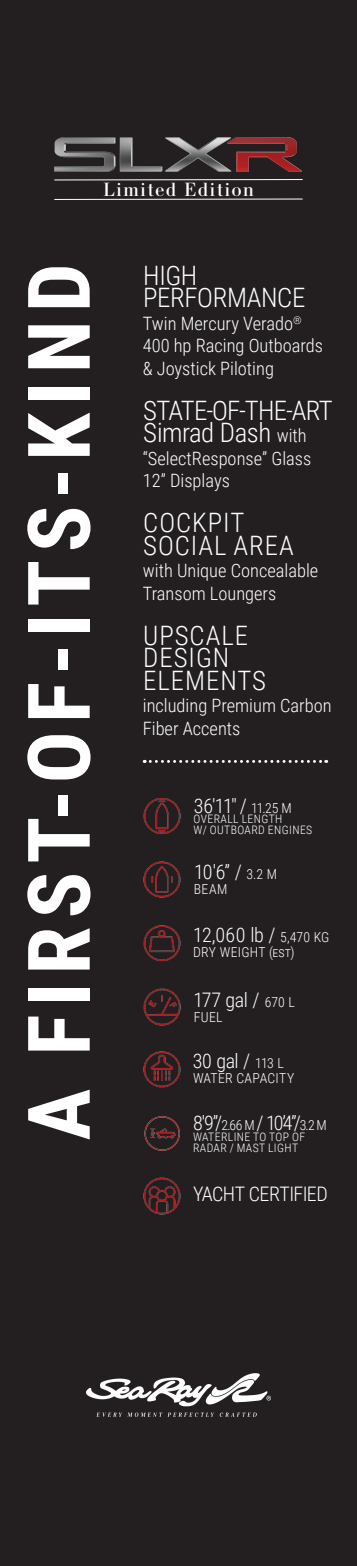
<style>
.page{position:relative;width:357px;height:1566px;background:#fff}
.page>*{position:absolute;margin:0;border:0;box-sizing:border-box;transform-origin:0 0}
.t1{font:700 86.4px "Roboto Condensed";letter-spacing:.095em;color:#fff}
.t2{font:300 26.76px/22.5px "Roboto Condensed";letter-spacing:.02em;color:#fff}
.t3{font:300 26.76px/22.5px "Roboto Condensed";letter-spacing:-.025em;color:#fff}
.t4{font:300 26.76px/22.5px "Roboto Condensed";letter-spacing:-.015em;color:#fff}
.t5{font:20.25px "Bodoni";letter-spacing:.08em;color:#fff}
.t6{font:300 20.01px "Roboto Condensed";letter-spacing:-.03em;color:#fff}
.t7{font:300 18.39px/22.5px "Roboto Condensed";color:#fff}
.t8{font:300 13.77px "Roboto Condensed";letter-spacing:.02em;color:#fff}
.t9{font:300 11.67px/10.8px "Roboto Condensed";letter-spacing:.035em;color:#fff}
.s1{font-size:18.39px}
.s2{font-size:13.77px}
</style>
<div class="page">
<div style="left:0;top:0;width:356px;height:1566px;background:#231f20"></div>
<svg style="left:144px;top:760px;width:182px;height:3px"></svg>
<img style="left:86px;top:1374px;width:184px;height:43px">
<img style="left:143px;top:799px;width:38px;height:35px">
<img style="left:54px;top:138px;width:247px;height:33px">
<svg style="left:54px;top:179px;width:249px;height:2px"></svg>
<img style="left:143px;top:861px;width:38px;height:37px">
<img style="left:143px;top:925px;width:38px;height:36px">
<img style="left:143px;top:988px;width:38px;height:38px">
<img style="left:143px;top:1051px;width:38px;height:37px">
<img style="left:144px;top:1116px;width:36px;height:35px">
<img style="left:143px;top:1177px;width:38px;height:38px">
<svg style="left:54px;top:198px;width:249px;height:2px"></svg>
<p class="t5" style="left:103px;top:177px;width:152px">Limited Edition</p>
<h1 class="t1" style="left:-2px;top:1140px;width:879px;rotate:-90deg">A FIRST-OF-ITS-KIND</h1>
<h2 class="t4" style="left:143px;top:263px;width:163px">HIGH<br>PERFORMANCE</h2>
<p class="t7" style="left:143px;top:311px;width:182px">Twin Mercury Verado<sup>®<br></sup>400 hp Racing Outboards &amp; Joystick Piloting</p>
<h2 class="t3" style="left:143px;top:398px;width:191px">STATE-OF-THE-ART<br>Simrad Dash <span class="s1">with</span></h2>
<p class="t7" style="left:143px;top:446px;width:170px">“SelectResponse” Glass<br>12” Displays</p>
<h2 class="t2" style="left:143px;top:511px;width:152px">COCKPIT<br>SOCIAL AREA</h2>
<p class="t7" style="left:143px;top:559px;width:177px">with Unique Concealable<br>Transom Loungers</p>
<h2 class="t2" style="left:143px;top:623px;width:124px">UPSCALE<br>DESIGN<br>ELEMENTS</h2>
<p class="t7" style="left:143px;top:694px;width:190px">including Premium Carbon<br>Fiber Accents</p>
<p class="t6" style="left:193px;top:792px;width:99px">36'11" / <span class="s2">11.25 M</span></p>
<p class="t9" style="left:193px;top:813px;width:120px">OVERALL LENGTH<br>W/ OUTBOARD ENGINES</p>
<p class="t6" style="left:194px;top:858px;width:84px">10'6” / <span class="s2">3.2 M</span></p>
<p class="t8" style="left:194px;top:879px;width:35px">BEAM</p>
<p class="t6" style="left:193px;top:921px;width:137px">12,060 lb / <span class="s2">5,470 KG</span></p>
<p class="t8" style="left:193px;top:942px;width:103px">DRY WEIGHT (est)</p>
<p class="t6" style="left:193px;top:986px;width:103px">177 gal / <span class="s2">670 L</span></p>
<p class="t8" style="left:193px;top:1007px;width:30px">FUEL</p>
<p class="t6" style="left:193px;top:1047px;width:92px">30 gal / <span class="s2">113 L</span></p>
<p class="t8" style="left:193px;top:1068px;width:103px">WATER CAPACITY</p>
<p class="t6" style="left:193px;top:1109px;width:135px">8'9”/<span class="s2">2.66 M</span> / 10’4”/<span class="s2">3.2 M</span></p>
<p class="t9" style="left:193px;top:1131px;width:114px;line-height:11.1px">WATERLINE TO TOP OF<br>RADAR / MAST LIGHT</p>
<p class="t6" style="left:193px;top:1180px;width:136px">YACHT CERTIFIED</p>
</div>
